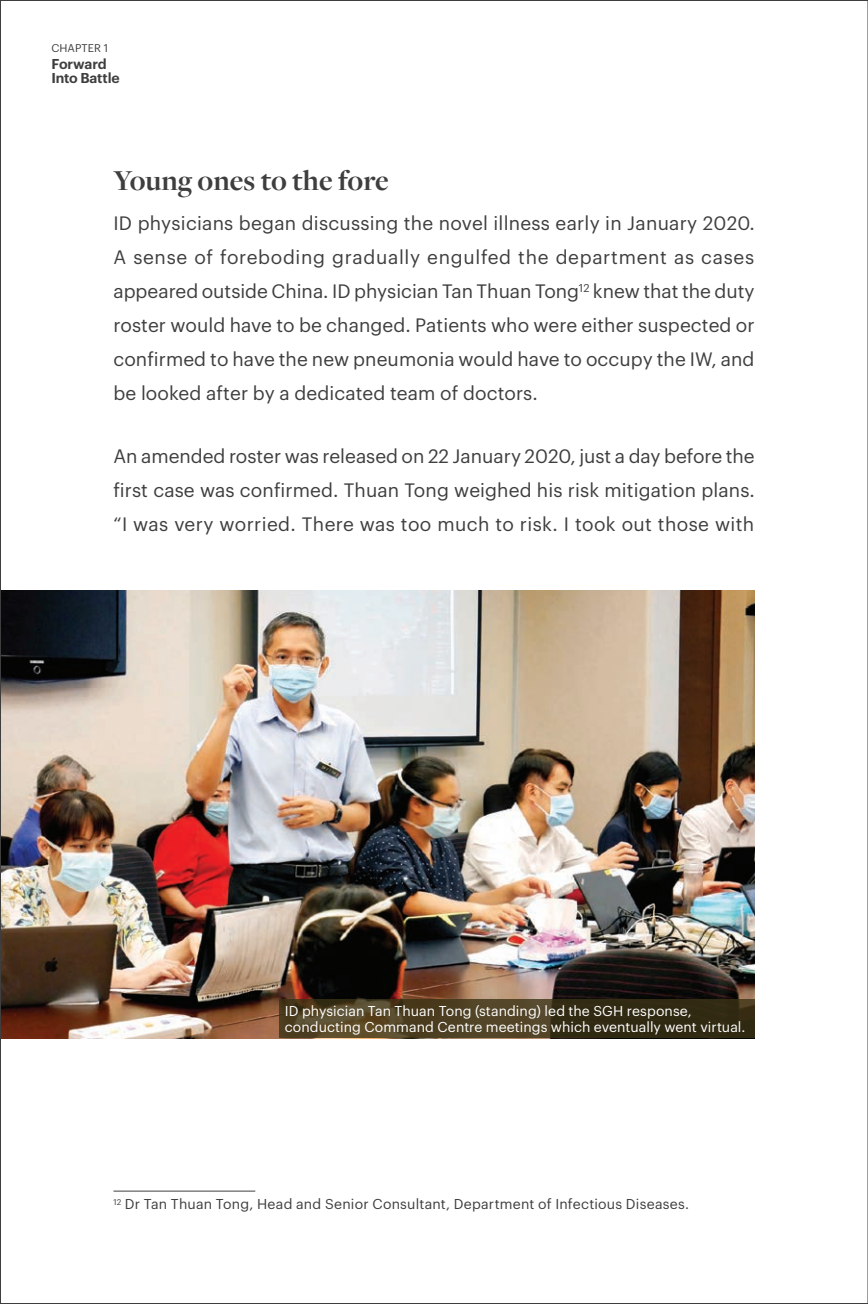
<style>
.page{position:relative;width:868px;height:1304px;background:#fff}
.page>*{position:absolute;margin:0;border:0;box-sizing:border-box;transform-origin:0 0}
.body_header{font:700 30px "Freight Disp Pro";color:#3e3e3f}
.body_text{font:19px/34px "Graphik";letter-spacing:.005em;color:#3e3e3f;text-align:justify}
.photo_caption{font:14px/16px "Graphik";letter-spacing:.005em;color:#fff}
.footnote{font:14px "Graphik";letter-spacing:.015em;color:#3e3e3f}
.t1{font:600 14px/14px "Graphik";letter-spacing:-.01em;color:#3e3e3f}
.t2{font:11px "Graphik";letter-spacing:.005em;color:#3e3e3f}
</style>
<div class="page">
<hr style="left:867px;top:0;width:1px;height:1304px;background:#3e3e3f">
<img style="left:0;top:0;width:867px;height:1304px">
<p class="t2" style="left:51px;top:39px;width:58px">CHAPTER 1</p>
<p class="t1" style="left:51px;top:56px;width:70px">Forward<br>Into Battle</p>
<p class="body_header" style="left:113px;top:161px;width:277px">Young ones to the fore</p>
<p class="body_text" style="left:113px;top:205px;width:643px">ID physicians began discussing the novel illness early in January 2020.<br>A sense of foreboding gradually engulfed the department as cases appeared outside China. ID physician Tan Thuan Tong<sup>12</sup> knew that the duty roster would have to be changed. Patients who were either suspected or confirmed to have the new pneumonia would have to occupy the IW, and be looked after by a dedicated team of doctors.</p>
<p class="body_text" style="left:113px;top:437px;width:643px">An amended roster was released on 22 January 2020, just a day before the first case was confirmed. Thuan Tong weighed his risk mitigation plans. “I was very worried. There was too much to risk. I took out those with</p>
<p class="photo_caption" style="left:285px;top:1002px;width:462px">ID physician Tan Thuan Tong (standing) led the SGH response, conducting Command Centre meetings which eventually went virtual.</p>
<p class="footnote" style="left:113px;top:1194px;width:577px"><sup>12</sup> Dr Tan Thuan Tong, Head and Senior Consultant, Department of Infectious Diseases.</p>
</div>
